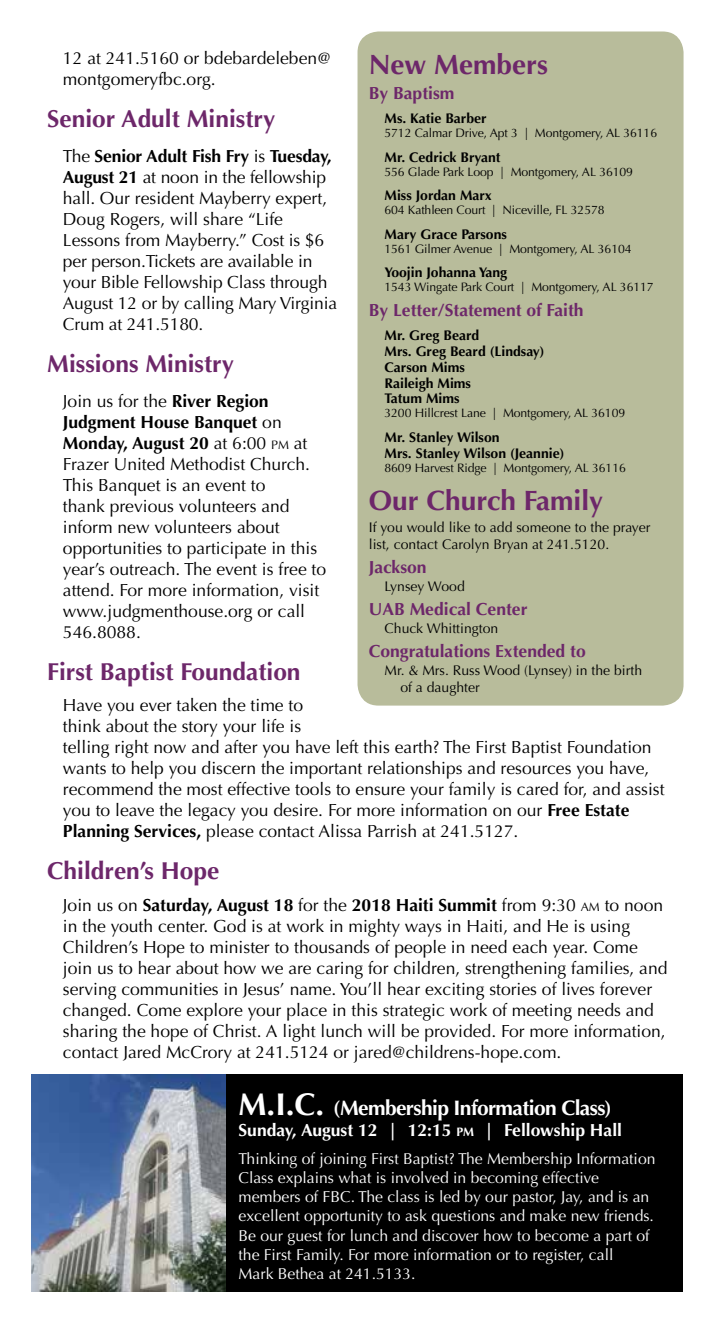
<style>
.page{position:relative;width:715px;height:1323px;background:#fff}
.page>*{position:absolute;margin:0;border:0;box-sizing:border-box;transform-origin:0 0}
.t1{font:700 28px "Optima";color:#6d276a}
.t2{font:700 24.5px "Optima";color:#6d276a}
.t3{font:700 21px "Optima";letter-spacing:-.03em;color:#fff}
.t4{font:17.5px/21px "Optima";color:#000}
.t5{font:700 17.5px "Optima";color:#6d276a}
.t6{font:700 17.5px "Optima";color:#fff}
.t7{font:15.75px/19.2px "Optima";color:#fff}
.t8{font:700 14px/15.8px "Optima";color:#000}
.t9{font:14px/16.8px "Optima";color:#000}
.t10{font:12.25px "Optima";letter-spacing:-.01em;color:#000}
.s1{font-weight:700}
.s2{font-size:12.25px}
.s3{font-size:31.5px}
</style>
<div class="page">
<div style="left:357px;top:32px;width:326px;height:674px;background:#b8bc9b;border-radius:21px"></div>
<div style="left:32px;top:1074px;width:650px;height:218px;background:#000"></div>
<img style="left:32px;top:1074px;width:194px;height:218px">
<p class="t4" style="left:63px;top:47px;width:269px">12 at 241.5160 or bdebardeleben@ montgomeryfbc.org.</p>
<h2 class="t2" style="left:47px;top:104px;width:229px">Senior Adult Ministry</h2>
<p class="t4" style="left:63px;top:145px;width:275px">The <span class="s1">Senior Adult Fish Fry</span> is <span class="s1">Tuesday, August 21</span> at noon in the fellowship hall. Our resident Mayberry expert, Doug Rogers, will share “Life Lessons from Mayberry.” Cost is $6 per person.Tickets are available in your Bible Fellowship Class through August 12 or by calling Mary Virginia Crum at 241.5180.</p>
<h2 class="t2" style="left:47px;top:349px;width:188px">Missions Ministry</h2>
<p class="t4" style="left:63px;top:390px;width:264px">Join us for the <span class="s1">River Region<br>Judgment House Banquet</span> on<br><span class="s1">Monday, August 20</span> at 6:00 <span class="s2">PM</span> at<br>Frazer United Methodist Church.<br>This Banquet is an event to<br>thank previous volunteers and inform new volunteers about opportunities to participate in this year’s outreach. The event is free to attend. For more information, visit www.judgmenthouse.org or call<br>546.8088.</p>
<h2 class="t2" style="left:47px;top:657px;width:255px">First Baptist Foundation</h2>
<p class="t4" style="left:63px;top:695px;width:602px">Have you ever taken the time to<br>think about the story your life is<br>telling right now and after you have left this earth? The First Baptist Foundation wants to help you discern the important relationships and resources you have, recommend the most effective tools to ensure your family is cared for, and assist you to leave the legacy you desire. For more information on our <span class="s1">Free Estate Planning Services,</span> please contact Alissa Parrish at 241.5127.</p>
<h2 class="t2" style="left:47px;top:857px;width:174px">Children’s Hope</h2>
<p class="t4" style="left:63px;top:894px;width:605px">Join us on <span class="s1">Saturday, August 18</span> for the <span class="s1">2018 Haiti Summit</span> from 9:30 <span class="s2">AM</span> to noon in the youth center. God is at work in mighty ways in Haiti, and He is using Children’s Hope to minister to thousands of people in need each year. Come join us to hear about how we are caring for children, strengthening families, and serving communities in Jesus’ name. You’ll hear exciting stories of lives forever changed. Come explore your place in this strategic work of meeting needs and sharing the hope of Christ. A light lunch will be provided. For more information, contact Jared McCrory at 241.5124 or jared@childrens-hope.com.</p>
<h1 class="t1" style="left:368px;top:48px;width:180px">New Members</h1>
<p class="t5" style="left:368px;top:83px;width:87px">By Baptism</p>
<p class="t8" style="left:384px;top:111px;width:103px">Ms. Katie Barber</p>
<p class="t10" style="left:384px;top:126px;width:274px">5712 Calmar Drive, Apt 3 | Montgomery, AL 36116</p>
<p class="t8" style="left:384px;top:149px;width:117px">Mr. Cedrick Bryant</p>
<p class="t10" style="left:384px;top:165px;width:250px">556 Glade Park Loop | Montgomery, AL 36109</p>
<p class="t8" style="left:384px;top:188px;width:109px">Miss Jordan Marx</p>
<p class="t10" style="left:384px;top:203px;width:221px">604 Kathleen Court | Niceville, FL 32578</p>
<p class="t8" style="left:384px;top:226px;width:124px">Mary Grace Parsons</p>
<p class="t10" style="left:384px;top:242px;width:248px">1561 Gilmer Avenue | Montgomery, AL 36104</p>
<p class="t8" style="left:384px;top:265px;width:124px">Yoojin Johanna Yang</p>
<p class="t10" style="left:384px;top:280px;width:270px">1543 Wingate Park Court | Montgomery, AL 36117</p>
<p class="t5" style="left:368px;top:300px;width:216px">By Letter/Statement of Faith</p>
<p class="t8" style="left:384px;top:328px;width:161px">Mr. Greg Beard<br>Mrs. Greg Beard (Lindsay)<br>Carson Mims<br>Raileigh Mims<br>Tatum Mims</p>
<p class="t10" style="left:384px;top:406px;width:242px">3200 Hillcrest Lane | Montgomery, AL 36109</p>
<p class="t8" style="left:384px;top:429px;width:181px">Mr. Stanley Wilson<br>Mrs. Stanley Wilson (Jeannie)</p>
<p class="t10" style="left:384px;top:460px;width:242px">8609 Harvest Ridge | Montgomery, AL 36116</p>
<h1 class="t1" style="left:368px;top:484px;width:236px">Our Church Family</h1>
<p class="t9" style="left:368px;top:519px;width:283px">If you would like to add someone to the prayer list, contact Carolyn Bryan at 241.5120.</p>
<p class="t5" style="left:368px;top:557px;width:59px">Jackson</p>
<p class="t9" style="left:384px;top:578px;width:82px">Lynsey Wood</p>
<p class="t5" style="left:368px;top:599px;width:160px">UAB Medical Center</p>
<p class="t9" style="left:384px;top:620px;width:115px">Chuck Whittington</p>
<p class="t5" style="left:368px;top:641px;width:218px">Congratulations Extended to</p>
<p class="t9" style="left:400px;top:662px;width:243px;line-height:17.5px;text-indent:-16px">Mr. &amp; Mrs. Russ Wood (Lynsey) in the birth of a daughter</p>
<p class="t3" style="left:238px;top:1095px;width:374px"><span class="s3">M.I.C.</span> (Membership Information Class)</p>
<p class="t6" style="left:238px;top:1120px;width:385px">Sunday, August 12 | 12:15 <span class="s2">pm</span> | Fellowship Hall</p>
<p class="t7" style="left:238px;top:1149px;width:418px">Thinking of joining First Baptist? The Membership Information Class explains what is involved in becoming effective members of FBC. The class is led by our pastor, Jay, and is an excellent opportunity to ask questions and make new friends.<br>Be our guest for lunch and discover how to become a part of the First Family. For more information or to register, call<br>Mark Bethea at 241.5133.</p>
</div>
